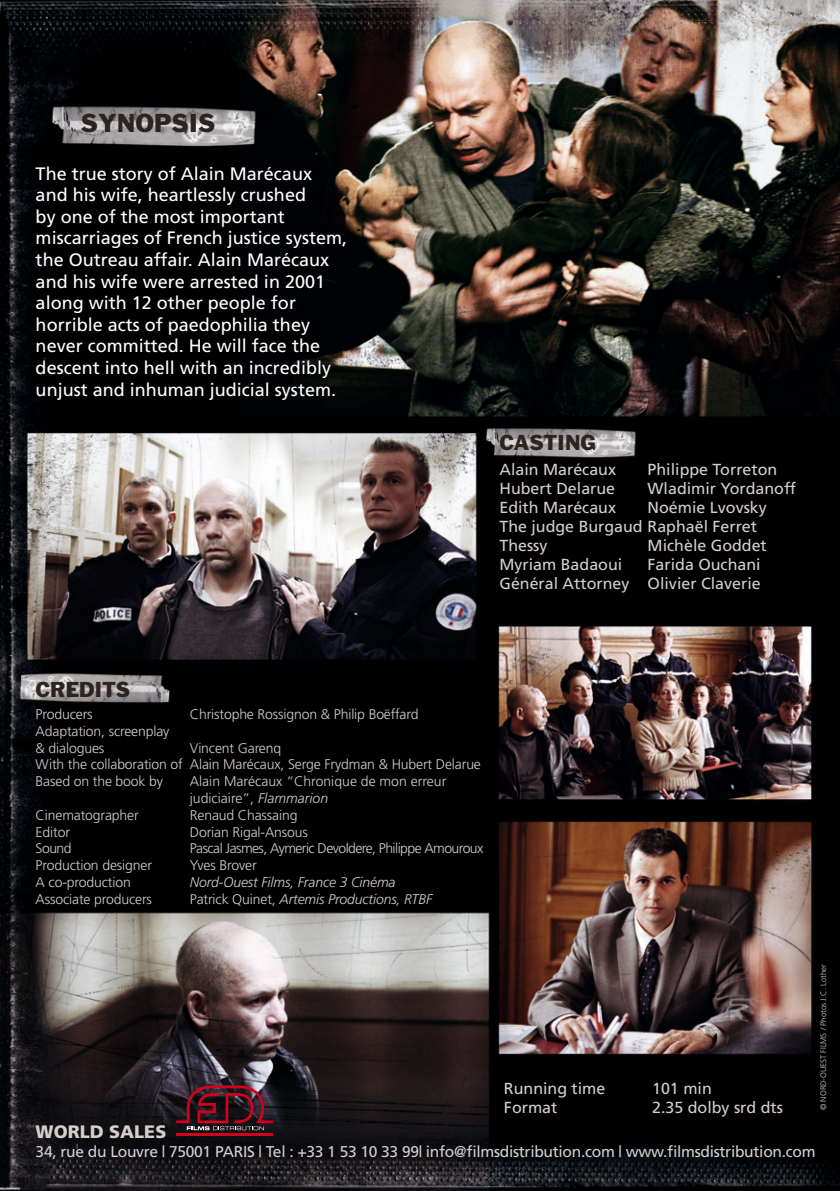
<style>
.page{position:relative;width:840px;height:1191px;background:#fff}
.page>*{position:absolute;margin:0;border:0;box-sizing:border-box;transform-origin:0 0}
.t1{font:24px "Franklin Gothic Std";color:#2c2420}
.t2{font:20px "Franklin Gothic Std";color:#2c2420}
.t3{font:18px/21.6px "Frutiger";color:#fff}
.t4{font:900 18px "Frutiger";color:#d4cfcc}
.t5{font:16px "Frutiger";color:#d4cfcc}
.t6{font:15.6px "Frutiger";letter-spacing:-.02em;color:#d4cfcc}
.t7{font:300 14px/16.8px "Frutiger";letter-spacing:-.01em;color:#d4cfcc}
.t8{font:italic 300 14px "Frutiger";letter-spacing:-.01em;color:#d4cfcc}
.t9{font:300 14px "Frutiger";letter-spacing:-.04em;color:#d4cfcc}
.t10{font:300 8px "Frutiger";color:#d4cfcc}
.s1{font-style:italic}
.s2{font-style:normal}
</style>
<div class="page">
<img style="left:0;top:0;width:839px;height:1191px">
<svg style="left:176px;top:1085px;width:97px;height:45px;background:#4d1e29"></svg>
<hr style="left:176px;top:1133px;width:97px;height:2px;background:#d4001b">
<p class="t1" style="left:81px;top:107px;width:136px">SYNOPSIS</p>
<p class="t3" style="left:36px;top:162px;width:278px">The true story of Alain Marécaux</p>
<p class="t3" style="left:36px;top:184px;width:313px">and his wife, heartlessly crushed<br>by one of the most important miscarriages of French justice system, the Outreau affair. Alain Marécaux and his wife were arrested in 2001 along with 12 other people for horrible acts of paedophilia they never committed. He will face the descent into hell with an incredibly unjust and inhuman judicial system.</p>
<p class="t2" style="left:499px;top:430px;width:98px">CASTING</p>
<p class="t5" style="left:499px;top:460px;width:118px">Alain Marécaux</p>
<p class="t5" style="left:647px;top:460px;width:131px">Philippe Torreton</p>
<p class="t5" style="left:499px;top:479px;width:117px">Hubert Delarue</p>
<p class="t5" style="left:647px;top:479px;width:150px">Wladimir Yordanoff</p>
<p class="t5" style="left:499px;top:498px;width:118px">Edith Marécaux</p>
<p class="t5" style="left:647px;top:498px;width:121px">Noémie Lvovsky</p>
<p class="t5" style="left:499px;top:517px;width:259px">The judge Burgaud Raphaël Ferret</p>
<p class="t5" style="left:499px;top:536px;width:50px">Thessy</p>
<p class="t5" style="left:647px;top:536px;width:121px">Michèle Goddet</p>
<p class="t5" style="left:499px;top:555px;width:124px">Myriam Badaoui</p>
<p class="t5" style="left:647px;top:555px;width:114px">Farida Ouchani</p>
<p class="t5" style="left:499px;top:574px;width:262px">Général Attorney Olivier Claverie</p>
<p class="t2" style="left:36px;top:676px;width:96px">CREDITS</p>
<p class="t7" style="left:36px;top:705px;width:58px">Producers</p>
<p class="t7" style="left:190px;top:705px;width:230px">Christophe Rossignon &amp; Philip Boëffard</p>
<p class="t7" style="left:36px;top:722px;width:135px">Adaptation, screenplay</p>
<p class="t7" style="left:36px;top:739px;width:70px">&amp; dialogues</p>
<p class="t7" style="left:190px;top:739px;width:93px">Vincent Garenq</p>
<p class="t7" style="left:36px;top:756px;width:446px">With the collaboration of Alain Marécaux, Serge Frydman &amp; Hubert Delarue</p>
<p class="t7" style="left:36px;top:773px;width:129px">Based on the book by</p>
<p class="t7" style="left:190px;top:773px;width:258px">Alain Marécaux “Chronique de mon erreur judiciaire”, <span class="s1">Flammarion</span></p>
<p class="t7" style="left:36px;top:806px;width:105px">Cinematographer</p>
<p class="t7" style="left:190px;top:806px;width:109px">Renaud Chassaing</p>
<p class="t7" style="left:36px;top:823px;width:36px">Editor</p>
<p class="t7" style="left:190px;top:823px;width:120px">Dorian Rigal-Ansous</p>
<p class="t7" style="left:36px;top:840px;width:37px">Sound</p>
<p class="t9" style="left:190px;top:840px;width:295px">Pascal Jasmes, Aymeric Devoldere, Philippe Amouroux</p>
<p class="t7" style="left:36px;top:857px;width:118px">Production designer</p>
<p class="t7" style="left:190px;top:857px;width:68px">Yves Brover</p>
<p class="t7" style="left:36px;top:873px;width:97px">A co-production</p>
<p class="t8" style="left:190px;top:874px;width:207px">Nord-Ouest Films, France 3 Cinéma</p>
<p class="t7" style="left:36px;top:890px;width:118px">Associate producers</p>
<p class="t8" style="left:190px;top:891px;width:244px"><span class="s2">Patrick Quinet,</span> Artemis Productions, RTBF</p>
<p class="t5" style="left:503px;top:1079px;width:103px">Running time</p>
<p class="t5" style="left:651px;top:1079px;width:61px">101 min</p>
<p class="t5" style="left:503px;top:1098px;width:55px">Format</p>
<p class="t5" style="left:651px;top:1098px;width:132px">2.35 dolby srd dts</p>
<p class="t10" style="left:818px;top:1110px;width:147px;rotate:-90deg">© NORD-OUEST FILMS / Photos J.C. Lother</p>
<p class="t4" style="left:36px;top:1121px;width:132px">WORLD SALES</p>
<p class="t6" style="left:36px;top:1142px;width:781px">34, rue du Louvre | 75001 PARIS | Tel : +33 1 53 10 33 99| info@filmsdistribution.com | www.filmsdistribution.com</p>
</div>
